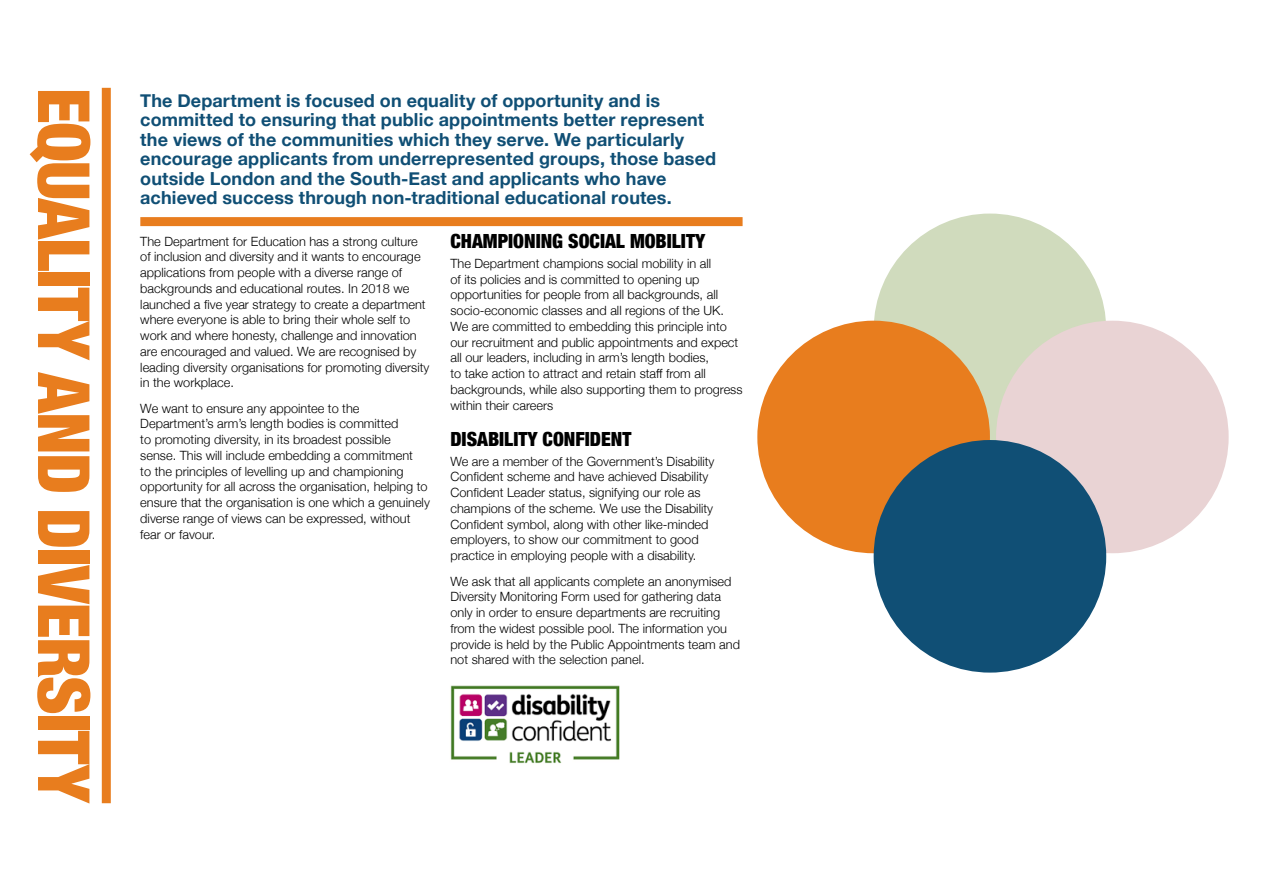
<style>
.page{position:relative;width:1263px;height:893px;background:#fff}
.page>*{position:absolute;margin:0;border:0;box-sizing:border-box;transform-origin:0 0}
.t1{font:900 condensed 72px "Helvetica Neue";letter-spacing:-.02em;color:#e87d1e}
.t2{font:900 condensed 19.5px "Helvetica Neue";color:#000}
.t3{font:700 18px/19.5px "Helvetica Neue";letter-spacing:.005em;color:#104f75}
.t4{font:300 12.75px/15.8px "Helvetica Neue";color:#000}
</style>
<div class="page">
<img style="left:450px;top:685px;width:170px;height:79px">
<div style="left:874px;top:214px;width:232px;height:232px;background:#d0dbbd;border-radius:50%"></div>
<div style="left:996px;top:321px;width:232px;height:232px;background:#e9d3d4;border-radius:50%"></div>
<div style="left:757px;top:321px;width:233px;height:232px;background:#e87d1e;border-radius:50%"></div>
<div style="left:874px;top:440px;width:232px;height:233px;background:#104f75;border-radius:50%"></div>
<div style="left:140px;top:217px;width:603px;height:9px;background:#e87d1e"></div>
<div style="left:102px;top:88px;width:9px;height:715px;background:#e87d1e"></div>
<h1 class="t1" style="left:123px;top:88px;width:718px;rotate:90deg">EQUALITY AND DIVERSITY</h1>
<p class="t3" style="left:140px;top:91px;width:577px">The Department is focused on equality of opportunity and is committed to ensuring that public appointments better represent the views of the communities which they serve. We particularly encourage applicants from underrepresented groups, those based outside London and the South-East and applicants who have achieved success through non-traditional educational routes.</p>
<p class="t4" style="left:140px;top:232px;width:291px">The Department for Education has a strong culture of inclusion and diversity and it wants to encourage applications from people with a diverse range of backgrounds and educational routes. In 2018 we launched a five year strategy to create a department where everyone is able to bring their whole self to work and where honesty, challenge and innovation are encouraged and valued. We are recognised by leading diversity organisations for promoting diversity in the workplace.</p>
<p class="t4" style="left:140px;top:399px;width:291px">We want to ensure any appointee to the Department’s arm’s length bodies is committed<br>to promoting diversity, in its broadest possible<br>sense. This will include embedding a commitment<br>to the principles of levelling up and championing opportunity for all across the organisation, helping to ensure that the organisation is one which a genuinely diverse range of views can be expressed, without fear or favour.</p>
<h2 class="t2" style="left:450px;top:225px;width:256px">CHAMPIONING SOCIAL MOBILITY</h2>
<p class="t4" style="left:450px;top:255px;width:294px">The Department champions social mobility in all<br>of its policies and is committed to opening up opportunities for people from all backgrounds, all socio-economic classes and all regions of the UK.<br>We are committed to embedding this principle into our recruitment and public appointments and expect all our leaders, including in arm’s length bodies,<br>to take action to attract and retain staff from all backgrounds, while also supporting them to progress within their careers</p>
<h2 class="t2" style="left:450px;top:423px;width:182px">DISABILITY CONFIDENT</h2>
<p class="t4" style="left:450px;top:452px;width:266px">We are a member of the Government’s Disability Confident scheme and have achieved Disability Confident Leader status, signifying our role as champions of the scheme. We use the Disability Confident symbol, along with other like-minded employers, to show our commitment to good practice in employing people with a disability.</p>
<p class="t4" style="left:450px;top:572px;width:291px">We ask that all applicants complete an anonymised Diversity Monitoring Form used for gathering data only in order to ensure departments are recruiting from the widest possible pool. The information you provide is held by the Public Appointments team and not shared with the selection panel.</p>
</div>
